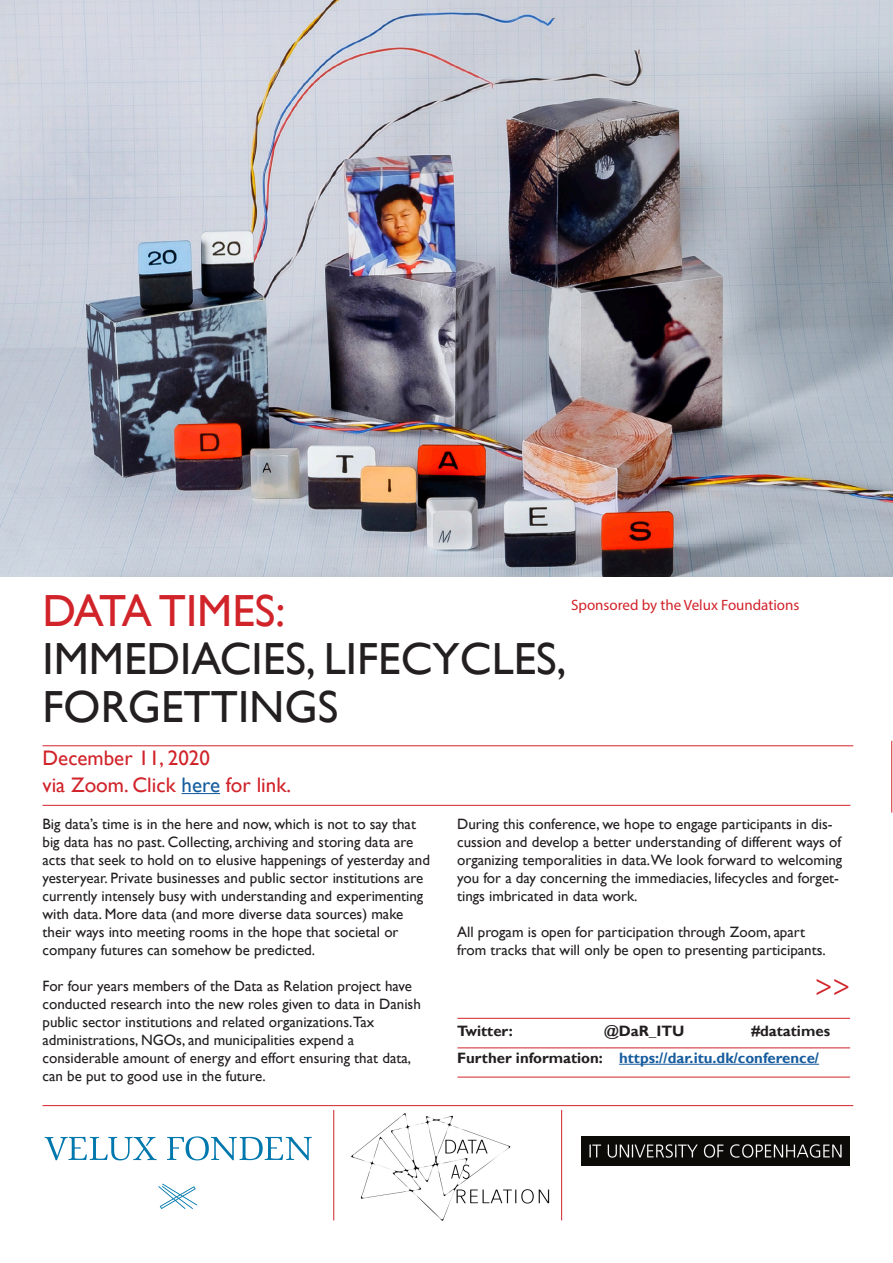
<style>
.page{position:relative;width:893px;height:1263px;background:#fff}
.page>*{position:absolute;margin:0;border:0;box-sizing:border-box;transform-origin:0 0}
.t1{font:45px "Gill Sans";color:#231f20}
.t2{font:45px "Gill Sans";color:#d1232a}
.t3{font:30px "Myriad Pro";color:#d1232a}
.t4{font:21px "Gill Sans";color:#d1232a}
.t5{font:15px/18px "Gill Sans";color:#231f20}
.t6{font:700 15px "Gill Sans";color:#175d9e}
.t7{font:15px "Myriad Pro";color:#d1232a}
.t8{font:700 15px "Gill Sans";color:#231f20}
.s1{color:#175d9e}
.s2{color:#231f20}
</style>
<div class="page">
<img style="left:0;top:0;width:893px;height:576px">
<hr style="left:619px;top:1064px;width:200px;height:1px;background:#175d9e">
<hr style="left:182px;top:793px;width:38px;height:1px;background:#175d9e">
<hr style="left:43px;top:805px;width:807px;height:1px;background:#d1232a">
<hr style="left:43px;top:745px;width:810px;height:1px;background:#d1232a">
<hr style="left:891px;top:741px;width:1px;height:72px;background:#d1232a">
<svg style="left:158px;top:1183px;width:39px;height:26px"></svg>
<svg style="left:45px;top:1136px;width:267px;height:24px"></svg>
<img style="left:351px;top:1113px;width:199px;height:108px">
<img style="left:582px;top:1136px;width:268px;height:30px">
<hr style="left:333px;top:1110px;width:1px;height:110px;background:#d1232a">
<hr style="left:561px;top:1110px;width:1px;height:110px;background:#d1232a">
<hr style="left:43px;top:1105px;width:810px;height:1px;background:#d1232a">
<hr style="left:457px;top:1018px;width:393px;height:1px;background:#d1232a">
<hr style="left:457px;top:1048px;width:393px;height:1px;background:#d1232a">
<hr style="left:457px;top:1077px;width:393px;height:1px;background:#d1232a">
<p class="t2" style="left:43px;top:585px;width:244px">DATA TIMES:</p>
<p class="t1" style="left:43px;top:633px;width:526px">IMMEDIACIES, LIFECYCLES,</p>
<p class="t1" style="left:43px;top:681px;width:297px">FORGETTINGS</p>
<p class="t4" style="left:43px;top:746px;width:169px">December 11, 2020</p>
<p class="t4" style="left:43px;top:773px;width:250px">via Zoom. Click <span class="s1">here</span> for link.</p>
<p class="t7" style="left:571px;top:595px;width:230px">Sponsored by the Velux Foundations</p>
<p class="t5" style="left:43px;top:815px;width:389px">Big data’s time is in the here and now, which is not to say that big data has no past. Collecting, archiving and storing data are acts that seek to hold on to elusive happenings of yesterday and yesteryear. Private businesses and public sector institutions are currently intensely busy with understanding and experimenting with data. More data (and more diverse data sources) make their ways into meeting rooms in the hope that societal or</p>
<p class="t5" style="left:43px;top:941px;width:274px">company futures can somehow be predicted.</p>
<p class="t5" style="left:43px;top:977px;width:380px">For four years members of the Data as Relation project have conducted research into the new roles given to data in Danish public sector institutions and related organizations.Tax</p>
<p class="t5" style="left:43px;top:1031px;width:313px">administrations, NGOs, and municipalities expend a</p>
<p class="t5" style="left:43px;top:1049px;width:370px">considerable amount of energy and effort ensuring that data,</p>
<p class="t5" style="left:43px;top:1067px;width:225px">can be put to good use in the future.</p>
<p class="t5" style="left:457px;top:815px;width:387px">During this conference, we hope to engage participants in dis&shy;cussion and develop a better understanding of different ways of organizing temporalities in data.We look forward to welcoming you for a day concerning the immediacies, lifecycles and forget&shy;tings imbricated in data work.</p>
<p class="t5" style="left:457px;top:923px;width:349px">All progam is open for participation through Zoom, apart</p>
<p class="t5" style="left:457px;top:941px;width:370px">from tracks that will only be open to presenting participants.</p>
<p class="t3" style="left:815px;top:966px;width:37px">&gt;&gt;</p>
<p class="t8" style="left:457px;top:1022px;width:57px">Twitter:</p>
<p class="t8" style="left:604px;top:1022px;width:82px">@DaR_ITU</p>
<p class="t8" style="left:751px;top:1022px;width:80px">#datatimes</p>
<p class="t6" style="left:457px;top:1049px;width:363px"><span class="s2">Further information:</span> https://dar.itu.dk/conference/</p>
</div>
